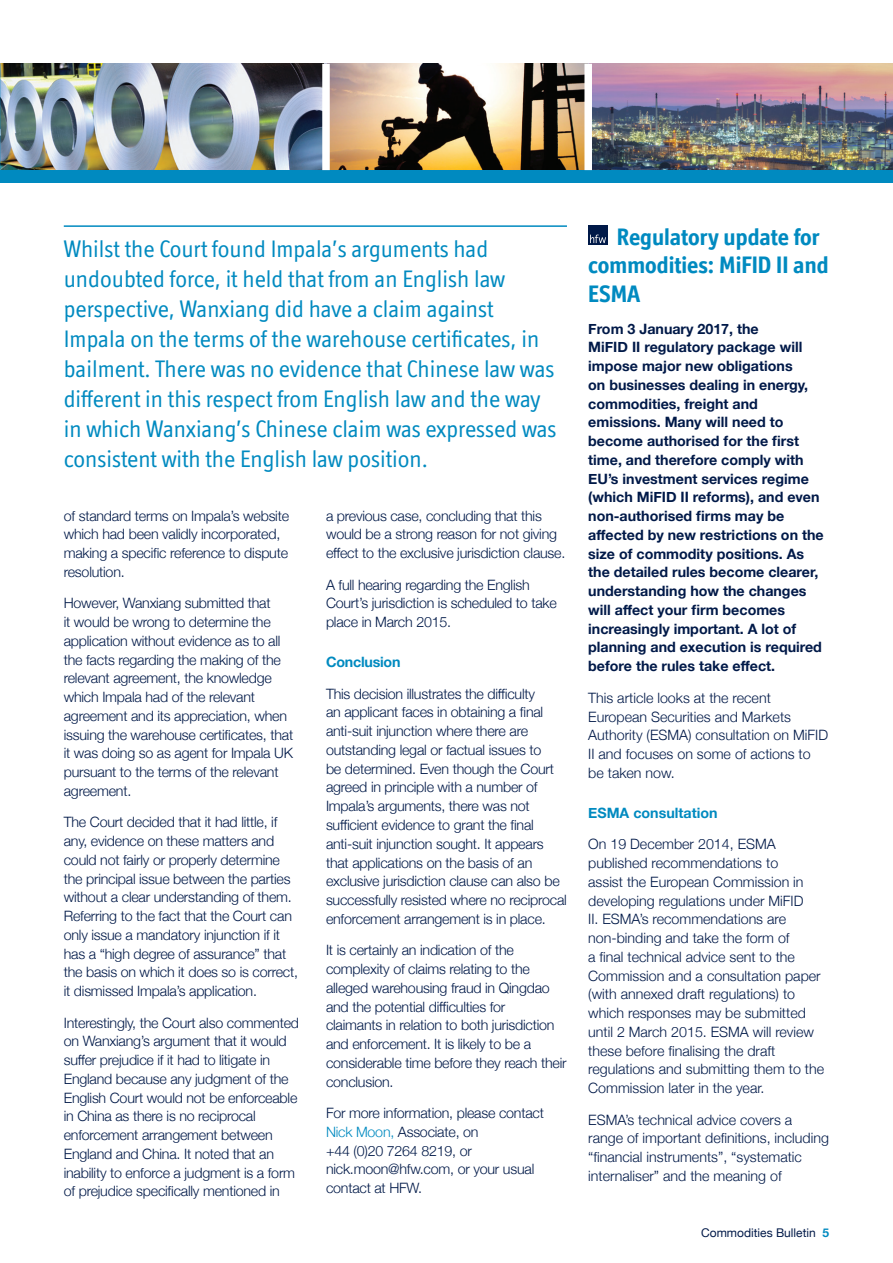
<style>
.page{position:relative;width:893px;height:1263px;background:#fff}
.page>*{position:absolute;margin:0;border:0;box-sizing:border-box;transform-origin:0 0}
.t1{font:24px/30px "Officina Display ITC";color:#008ac0}
.t2{font:700 24px/28.8px "Officina Display ITC Std";color:#008ac0}
.t3{font:300 14.25px/18.8px "Helvetica Neue";letter-spacing:-.015em;color:#001948}
.t4{font:700 14.25px/18.8px "Helvetica Neue";color:#001948}
.t5{font:700 14.25px "Helvetica Neue";color:#008ac0}
.t6{font:12px "Helvetica Neue";color:#001948}
.s1{color:#008ac0}
.s2{font-weight:700;color:#008ac0}
</style>
<div class="page">
<img style="left:592px;top:64px;width:301px;height:106px">
<img style="left:330px;top:64px;width:254px;height:106px">
<img style="left:0;top:64px;width:322px;height:106px">
<div style="left:0;top:170px;width:893px;height:13px;background:#008ac0"></div>
<div style="left:588px;top:225px;width:19px;height:19px;background:#001948"></div>
<svg style="left:590px;top:235px;width:16px;height:8px"></svg>
<hr style="left:64px;top:225px;width:503px;height:2px;background:#008ac0">
<p class="t1" style="left:64px;top:233px;width:494px">Whilst the Court found Impala’s arguments had undoubted force, it held that from an English law perspective, Wanxiang did have a claim against Impala on the terms of the warehouse certificates, in bailment. There was no evidence that Chinese law was different in this respect from English law and the way in which Wanxiang’s Chinese claim was expressed was consistent with the English law position.</p>
<p class="t3" style="left:64px;top:505px;width:227px">of standard terms on Impala’s website which had been validly incorporated, making a specific reference to dispute resolution.</p>
<p class="t3" style="left:64px;top:593px;width:231px">However, Wanxiang submitted that<br>it would be wrong to determine the application without evidence as to all the facts regarding the making of the relevant agreement, the knowledge which Impala had of the relevant agreement and its appreciation, when issuing the warehouse certificates, that it was doing so as agent for Impala UK pursuant to the terms of the relevant agreement.</p>
<p class="t3" style="left:64px;top:812px;width:236px">The Court decided that it had little, if any, evidence on these matters and could not fairly or properly determine the principal issue between the parties without a clear understanding of them.<br>Referring to the fact that the Court can only issue a mandatory injunction if it has a “high degree of assurance” that the basis on which it does so is correct, it dismissed Impala’s application.</p>
<p class="t3" style="left:64px;top:1012px;width:237px">Interestingly, the Court also commented on Wanxiang’s argument that it would suffer prejudice if it had to litigate in England because any judgment of the English Court would not be enforceable in China as there is no reciprocal enforcement arrangement between England and China. It noted that an inability to enforce a judgment is a form of prejudice specifically mentioned in</p>
<p class="t3" style="left:326px;top:505px;width:241px">a previous case, concluding that this would be a strong reason for not giving effect to the exclusive jurisdiction clause.</p>
<p class="t3" style="left:326px;top:574px;width:232px">A full hearing regarding the English<br>Court’s jurisdiction is scheduled to take place in March 2015.</p>
<p class="t5" style="left:326px;top:651px;width:76px">Conclusion</p>
<p class="t3" style="left:326px;top:683px;width:242px">This decision illustrates the difficulty<br>an applicant faces in obtaining a final anti-suit injunction where there are outstanding legal or factual issues to<br>be determined. Even though the Court agreed in principle with a number of Impala’s arguments, there was not sufficient evidence to grant the final anti-suit injunction sought. It appears that applications on the basis of an exclusive jurisdiction clause can also be successfully resisted where no reciprocal enforcement arrangement is in place.</p>
<p class="t3" style="left:326px;top:940px;width:242px">It is certainly an indication of the complexity of claims relating to the alleged warehousing fraud in Qingdao and the potential difficulties for<br>claimants in relation to both jurisdiction and enforcement. It is likely to be a considerable time before they reach their conclusion.</p>
<p class="t3" style="left:326px;top:1103px;width:219px">For more information, please contact<br><span class="s1">Nick Moon,</span> Associate, on<br>+44 (0)20 7264 8219, or nick.moon@hfw.com, or your usual contact at HFW.</p>
<h1 class="t2" style="left:588px;top:222px;width:242px;text-indent:29px">Regulatory update for commodities: MiFID II and<br>ESMA</h1>
<p class="t4" style="left:588px;top:320px;width:237px">From 3 January 2017, the<br>MiFID II regulatory package will impose major new obligations<br>on businesses dealing in energy, commodities, freight and emissions. Many will need to become authorised for the first time, and therefore comply with<br>EU’s investment services regime (which MiFID II reforms), and even non-authorised firms may be affected by new restrictions on the size of commodity positions. As the detailed rules become clearer, understanding how the changes will affect your firm becomes increasingly important. A lot of planning and execution is required before the rules take effect.</p>
<p class="t3" style="left:588px;top:687px;width:241px">This article looks at the recent<br>European Securities and Markets<br>Authority (ESMA) consultation on MiFID<br>II and focuses on some of actions to be taken now.</p>
<p class="t5" style="left:588px;top:801px;width:131px">ESMA consultation</p>
<p class="t3" style="left:588px;top:834px;width:237px">On 19 December 2014, ESMA published recommendations to<br>assist the European Commission in developing regulations under MiFID<br>II. ESMA’s recommendations are non-binding and take the form of<br>a final technical advice sent to the Commission and a consultation paper (with annexed draft regulations) to which responses may be submitted until 2 March 2015. ESMA will review these before finalising the draft regulations and submitting them to the Commission later in the year.</p>
<p class="t3" style="left:588px;top:1109px;width:242px">ESMA’s technical advice covers a range of important definitions, including “financial instruments”, “systematic internaliser” and the meaning of</p>
<p class="t6" style="left:701px;top:1224px;width:130px">Commodities Bulletin <span class="s2">5</span></p>
</div>
